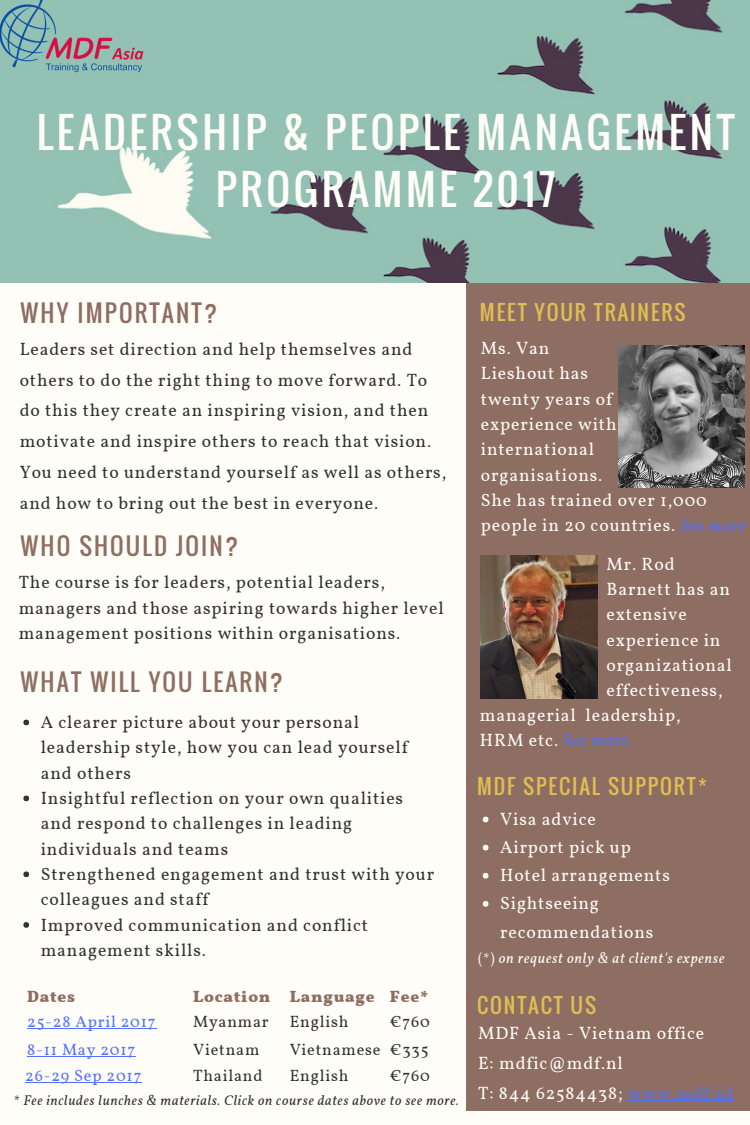
<style>
.page{position:relative;width:750px;height:1125px;background:#fffdf7}
.page>*{position:absolute;margin:0;border:0;box-sizing:border-box;transform-origin:0 0}
.t1{font:41.25px/57.2px "Oswald";letter-spacing:.09em;color:#fffdf7;text-align:center}
.t2{font:23.62px "Oswald";letter-spacing:.09em;color:#8e6e63}
.t3{font:20.62px "Oswald";letter-spacing:.09em;color:#e0be51}
.t4{font:17.62px/25.2px "Vollkorn";letter-spacing:.05em;color:#323232}
.t5{font:17.62px/25.2px "Vollkorn";letter-spacing:.05em;color:#fffdf7}
.t6{font:16.25px/28.1px "Vollkorn";letter-spacing:.05em;color:#323232}
.t7{font:16.25px/25.2px "Vollkorn";letter-spacing:.05em;color:#5271ff}
.t8{font:700 16.25px "Vollkorn";letter-spacing:.05em;color:#8e6e63}
.t9{font:italic 14.75px "Vollkorn";letter-spacing:.05em;color:#fffdf7}
.t10{font:italic 14px "Vollkorn";letter-spacing:.05em;color:#323232}
.s1{font-style:italic;color:#5271ff}
.s2{font-style:normal}
.s3{color:#5271ff}
</style>
<div class="page">
<div style="left:466px;top:283px;width:284px;height:828px;background:#8e6e63"></div>
<img style="left:0;top:0;width:750px;height:282px">
<img style="left:0;top:0;width:148px;height:75px">
<svg style="left:628px;top:1100px;width:106px;height:1px"></svg>
<svg style="left:27px;top:1056px;width:109px;height:1px"></svg>
<svg style="left:25px;top:1082px;width:117px;height:1px"></svg>
<img style="left:481px;top:555px;width:116px;height:143px">
<svg style="left:23px;top:720px;width:6px;height:5px"></svg>
<svg style="left:23px;top:796px;width:6px;height:5px"></svg>
<svg style="left:23px;top:872px;width:6px;height:5px"></svg>
<svg style="left:23px;top:922px;width:6px;height:6px"></svg>
<svg style="left:483px;top:817px;width:5px;height:5px"></svg>
<svg style="left:483px;top:845px;width:5px;height:5px"></svg>
<svg style="left:483px;top:873px;width:5px;height:6px"></svg>
<svg style="left:483px;top:901px;width:5px;height:6px"></svg>
<svg style="left:27px;top:1028px;width:130px;height:1px"></svg>
<img style="left:619px;top:346px;width:125px;height:142px">
<h1 class="t1" style="left:37px;top:103px;width:700px">LEADERSHIP &amp; PEOPLE MANAGEMENT<br>PROGRAMME 2017</h1>
<h2 class="t2" style="left:21px;top:294px;width:198px">WHY IMPORTANT?</h2>
<p class="t4" style="left:20px;top:333px;width:428px;line-height:31px">Leaders set direction and help themselves and others to do the right thing to move forward. To do this they create an inspiring vision, and then motivate and inspire others to reach that vision.<br>You need to understand yourself as well as others, and how to bring out the best in everyone.</p>
<h2 class="t2" style="left:21px;top:528px;width:219px">WHO SHOULD JOIN?</h2>
<p class="t4" style="left:19px;top:569px;width:426px">The course is for leaders, potential leaders, managers and those aspiring towards higher level management positions within organisations.</p>
<h2 class="t2" style="left:21px;top:664px;width:264px">WHAT WILL YOU LEARN?</h2>
<p class="t4" style="left:41px;top:709px;width:395px">A clearer picture about your personal leadership style, how you can lead yourself and others<br>Insightful reflection on your own qualities and respond to challenges in leading individuals and teams<br>Strengthened engagement and trust with your colleagues and staff<br>Improved communication and conflict management skills.</p>
<p class="t8" style="left:27px;top:986px;width:50px">Dates</p>
<p class="t8" style="left:193px;top:986px;width:237px">Location Language Fee*</p>
<p class="t7" style="left:25px;top:1037px;width:118px">8-11 May 2017<br>26-29 Sep 2017</p>
<p class="t7" style="left:27px;top:1009px;width:130px">25-28 April 2017</p>
<p class="t6" style="left:290px;top:1007px;width:92px">English<br>Vietnamese</p>
<p class="t6" style="left:290px;top:1061px;width:60px">English</p>
<p class="t6" style="left:390px;top:1007px;width:41px">€760</p>
<p class="t6" style="left:390px;top:1061px;width:41px">€760</p>
<p class="t10" style="left:13px;top:1092px;width:447px">* Fee includes lunches &amp; materials. Click on course dates above to see more.</p>
<p class="t6" style="left:193px;top:1007px;width:77px">Myanmar<br>Vietnam</p>
<p class="t6" style="left:193px;top:1061px;width:71px">Thailand</p>
<p class="t6" style="left:390px;top:1035px;width:40px">€335</p>
<p class="t3" style="left:480px;top:296px;width:207px">MEET YOUR TRAINERS</p>
<p class="t5" style="left:481px;top:335px;width:266px">Ms. Van<br>Lieshout has<br>twenty years of<br>experience with<br>international<br>organisations.<br>She has trained over 1,000 people in 20 countries. <span class="s1">See more</span></p>
<p class="t5" style="left:607px;top:551px;width:127px">Mr. Rod<br>Barnett has an extensive experience in organizational effectiveness,</p>
<p class="t5" style="left:480px;top:702px;width:202px">managerial leadership,<br>HRM etc. <span class="s1">See more.</span></p>
<p class="t3" style="left:477px;top:770px;width:231px">MDF SPECIAL SUPPORT*</p>
<p class="t5" style="left:500px;top:805px;width:171px;line-height:28.1px">Visa advice<br>Airport pick up<br>Hotel arrangements<br>Sightseeing recommendations</p>
<p class="t9" style="left:478px;top:948px;width:248px"><span class="s2">(*)</span> on request only &amp; at client's expense</p>
<p class="t3" style="left:477px;top:990px;width:120px">CONTACT US</p>
<p class="t5" style="left:478px;top:1017px;width:256px;line-height:30px">MDF Asia - Vietnam office<br>E: mdfic@mdf.nl<br>T: 844 62584438; <span class="s3">www.mdf.nl</span></p>
</div>
